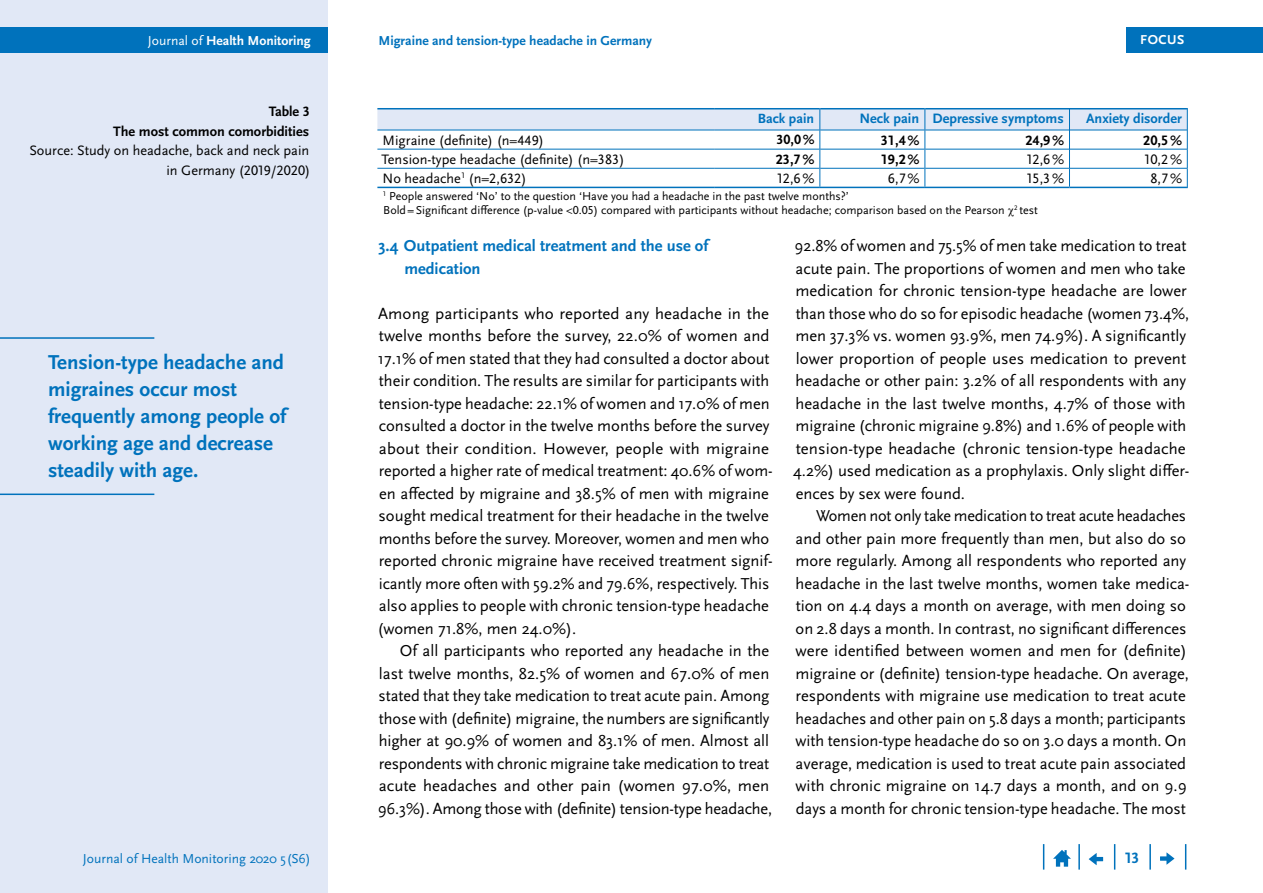
<style>
.page{position:relative;width:1263px;height:893px;background:#fff}
.page>*{position:absolute;margin:0;border:0;box-sizing:border-box;transform-origin:0 0}
.t1{font:700 21px/27px "Scala Sans Pro";color:#0072bc}
.t2{font:16.5px/22.5px "Scala Sans Pro";color:#000}
.t3{font:700 16.5px/22.5px "Scala Sans Pro";color:#0072bc}
.t4{font:700 15.75px "Scala Sans Pro";color:#0072bc}
.t5{font:14.25px/19.5px "Scala Sans Pro";color:#000;text-align:right}
.t6{font:700 14.25px/19.5px "Scala Sans Pro";color:#000;text-align:right}
.t7{font:700 14.25px "Scala Sans Pro";color:#0072bc}
.t8{font:700 13.95px "Scala Sans Pro";color:#0072bc}
.t9{font:700 13.95px "Scala Sans Pro";color:#000}
.t10{font:700 13.65px "Scala Sans Pro";color:#0072bc}
.t11{font:13.65px "Scala Sans Pro";color:#0072bc}
.t12{font:700 13.65px "Scala Sans Pro";color:#fff}
.t13{font:700 13.5px "Scala Sans Pro";letter-spacing:.04em;color:#fff}
.t14{font:12px/13.5px "Scala Sans Pro";color:#000}
.s1{font-weight:400}
</style>
<div class="page">
<div style="left:0;top:0;width:327px;height:893px;background:#e1e8f6"></div>
<div style="left:0;top:28px;width:327px;height:25px;background:#0072bc"></div>
<svg style="left:1185px;top:844px;width:1px;height:26px"></svg>
<hr style="left:1149px;top:844px;width:2px;height:26px;background:#0072bc">
<svg style="left:1114px;top:844px;width:1px;height:26px"></svg>
<hr style="left:1078px;top:844px;width:2px;height:26px;background:#0072bc">
<svg style="left:1043px;top:844px;width:1px;height:26px"></svg>
<svg style="left:1053px;top:850px;width:18px;height:17px"></svg>
<svg style="left:1089px;top:853px;width:14px;height:12px"></svg>
<svg style="left:1160px;top:852px;width:14px;height:13px"></svg>
<div style="left:1126px;top:28px;width:137px;height:25px;background:#0072bc"></div>
<svg style="left:377px;top:108px;width:811px;height:80px"></svg>
<hr style="left:0;top:337px;width:154px;height:2px;background:#0072bc">
<hr style="left:0;top:494px;width:154px;height:1px;background:#0072bc">
<p class="t12" style="left:148px;top:33px;width:164px"><span class="s1">Journal of</span> Health Monitoring</p>
<p class="t10" style="left:378px;top:33px;width:275px">Migraine and tension-type headache in Germany</p>
<p class="t13" style="left:1140px;top:32px;width:46px">FOCUS</p>
<p class="t6" style="left:113px;top:102px;width:198px">Table 3<br>The most common comorbidities</p>
<p class="t5" style="left:29px;top:141px;width:282px">Source: Study on headache, back and neck pain in Germany (2019/2020)</p>
<p class="t1" style="left:48px;top:348px;width:240px">Tension-type headache and migraines occur most frequently among people of working age and decrease steadily with age.</p>
<p class="t11" style="left:83px;top:850px;width:229px">Journal of Health Monitoring 2020 5(S6)</p>
<p class="t8" style="left:758px;top:110px;width:58px">Back pain</p>
<p class="t7" style="left:859px;top:110px;width:206px">Neck pain Depressive symptoms</p>
<p class="t7" style="left:1086px;top:110px;width:97px">Anxiety disorder</p>
<p class="t5" style="left:383px;top:130px;width:163px">Migraine (definite) (n=449)</p>
<p class="t9" style="left:777px;top:132px;width:40px">30,0%</p>
<p class="t6" style="left:881px;top:130px;width:40px">31,4%</p>
<p class="t6" style="left:1025px;top:130px;width:40px">24,9%</p>
<p class="t6" style="left:1143px;top:130px;width:40px">20,5%</p>
<p class="t5" style="left:382px;top:149px;width:244px">Tension-type headache (definite) (n=383)</p>
<p class="t6" style="left:776px;top:149px;width:40px">23,7%</p>
<p class="t6" style="left:881px;top:149px;width:40px">19,2%</p>
<p class="t5" style="left:1025px;top:149px;width:40px">12,6%</p>
<p class="t5" style="left:1143px;top:149px;width:40px">10,2%</p>
<p class="t5" style="left:383px;top:169px;width:145px">No headache<sup>1</sup> (n=2,632)</p>
<p class="t5" style="left:776px;top:169px;width:40px">12,6%</p>
<p class="t5" style="left:888px;top:169px;width:33px">6,7%</p>
<p class="t5" style="left:1025px;top:169px;width:40px">15,3%</p>
<p class="t5" style="left:1150px;top:169px;width:33px">8,7%</p>
<p class="t14" style="left:383px;top:190px;width:657px"><sup>1</sup> People answered ‘No’ to the question ‘Have you had a headache in the past twelve months?’<br>Bold = Significant difference (p-value &lt;0.05) compared with participants without headache; comparison based on the Pearson <sup>2</sup> test</p>
<p class="t3" style="left:404px;top:234px;width:305px;text-indent:-26px">3.4 Outpatient medical treatment and the use of medication</p>
<p class="t2" style="left:377px;top:302px;width:397px">Among participants who reported any headache in the twelve months before the survey, 22.0% of women and 17.1% of men stated that they had consulted a doctor about their condition. The results are similar for participants with tension-type headache: 22.1% of women and 17.0% of men consulted a doctor in the twelve months before the survey about their condition. However, people with migraine reported a higher rate of medical treatment: 40.6% of wom&shy;en affected by migraine and 38.5% of men with migraine sought medical treatment for their headache in the twelve months before the survey. Moreover, women and men who reported chronic migraine have received treatment signif&shy;icantly more often with 59.2% and 79.6%, respectively. This also applies to people with chronic tension-type headache (women 71.8%, men 24.0%).</p>
<p class="t2" style="left:378px;top:639px;width:396px;text-indent:22px">Of all participants who reported any headache in the last twelve months, 82.5% of women and 67.0% of men stated that they take medication to treat acute pain. Among those with (definite) migraine, the numbers are significantly higher at 90.9% of women and 83.1% of men. Almost all respondents with chronic migraine take medication to treat acute headaches and other pain (women 97.0%, men 96.3%). Among those with (definite) tension-type headache,</p>
<p class="t2" style="left:793px;top:234px;width:398px">92.8% of women and 75.5% of men take medication to treat acute pain. The proportions of women and men who take medication for chronic tension-type headache are lower than those who do so for episodic headache (women 73.4%, men 37.3% vs. women 93.9%, men 74.9%). A significantly lower proportion of people uses medication to prevent headache or other pain: 3.2% of all respondents with any headache in the last twelve months, 4.7% of those with migraine (chronic migraine 9.8%) and 1.6% of people with tension-type headache (chronic tension-type headache 4.2%) used medication as a prophylaxis. Only slight differ&shy;ences by sex were found.</p>
<p class="t2" style="left:795px;top:504px;width:396px;text-indent:21px">Women not only take medication to treat acute headaches and other pain more frequently than men, but also do so more regularly. Among all respondents who reported any headache in the last twelve months, women take medica&shy;tion on 4.4 days a month on average, with men doing so on 2.8 days a month. In contrast, no significant differences were identified between women and men for (definite) migraine or (definite) tension-type headache. On average, respondents with migraine use medication to treat acute headaches and other pain on 5.8 days a month; participants with tension-type headache do so on 3.0 days a month. On average, medication is used to treat acute pain associated with chronic migraine on 14.7 days a month, and on 9.9 days a month for chronic tension-type headache. The most</p>
<p class="t4" style="left:1125px;top:849px;width:16px">13</p>
</div>
